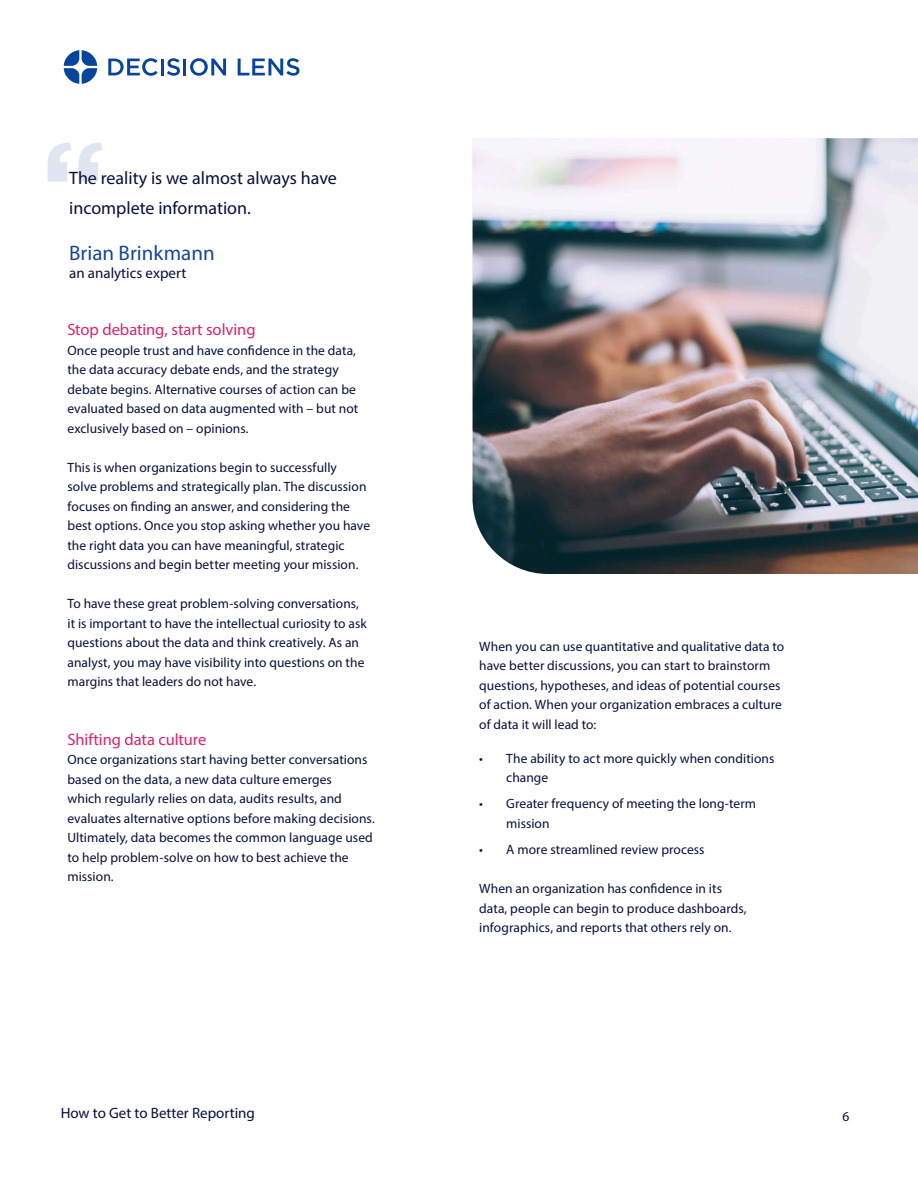
<style>
.page{position:relative;width:918px;height:1188px;background:#fff}
.page>*{position:absolute;margin:0;border:0;box-sizing:border-box;transform-origin:0 0}
.t1{font:700 121.5px "Gotham";color:rgb(9 68 153/.47)}
.t2{font:21px "Myriad Pro";color:#174796}
.t3{font:18px/30px "Myriad Pro";color:#08103b}
.Body_Copy{font:16.5px "Myriad Pro";letter-spacing:-.005em;color:#dd216c}
.t4{font:15px "Myriad Pro";color:#08103b}
.Body_Copy-2{font:13.5px/19.5px "Myriad Pro";letter-spacing:.005em;color:#08103b}
</style>
<div class="page">
<svg style="left:108px;top:58px;width:50px;height:18px"></svg>
<hr style="left:161px;top:59px;width:3px;height:16px;background:#084499">
<svg style="left:167px;top:58px;width:59px;height:18px"></svg>
<svg style="left:238px;top:58px;width:61px;height:18px"></svg>
<svg style="left:64px;top:50px;width:33px;height:34px"></svg>
<img style="left:473px;top:138px;width:445px;height:436px">
<h1 class="t1" style="left:41px;top:112px;width:67px">“</h1>
<p class="t3" style="left:69px;top:163px;width:269px">The reality is we almost always have incomplete information.</p>
<p class="t2" style="left:69px;top:240px;width:147px">Brian Brinkmann</p>
<p class="t4" style="left:69px;top:264px;width:119px">an analytics expert</p>
<p class="Body_Copy" style="left:68px;top:320px;width:190px">Stop debating, start solving</p>
<p class="Body_Copy-2" style="left:68px;top:340px;width:292px">Once people trust and have confidence in the data, the data accuracy debate ends, and the strategy debate begins. Alternative courses of action can be evaluated based on data augmented with – but not exclusively based on – opinions.</p>
<p class="Body_Copy-2" style="left:68px;top:457px;width:304px">This is when organizations begin to successfully<br>solve problems and strategically plan. The discussion focuses on finding an answer, and considering the best options. Once you stop asking whether you have the right data you can have meaningful, strategic discussions and begin better meeting your mission.</p>
<p class="Body_Copy-2" style="left:68px;top:594px;width:301px">To have these great problem-solving conversations, it is important to have the intellectual curiosity to ask questions about the data and think creatively. As an analyst, you may have visibility into questions on the margins that leaders do not have.</p>
<p class="Body_Copy" style="left:68px;top:729px;width:140px">Shifting data culture</p>
<p class="Body_Copy-2" style="left:68px;top:750px;width:309px">Once organizations start having better conversations based on the data, a new data culture emerges<br>which regularly relies on data, audits results, and evaluates alternative options before making decisions.<br>Ultimately, data becomes the common language used to help problem-solve on how to best achieve the mission.</p>
<p class="Body_Copy-2" style="left:479px;top:636px;width:307px">When you can use quantitative and qualitative data to have better discussions, you can start to brainstorm questions, hypotheses, and ideas of potential courses of action. When your organization embraces a culture of data it will lead to:</p>
<p class="Body_Copy-2" style="left:506px;top:748px;width:270px;text-indent:-27px">• The ability to act more quickly when conditions change</p>
<p class="Body_Copy-2" style="left:506px;top:794px;width:251px;text-indent:-27px">• Greater frequency of meeting the long-term mission</p>
<p class="Body_Copy-2" style="left:479px;top:840px;width:227px">• A more streamlined review process</p>
<p class="Body_Copy-2" style="left:479px;top:879px;width:269px">When an organization has confidence in its data, people can begin to produce dashboards, infographics, and reports that others rely on.</p>
<p class="t4" style="left:61px;top:1104px;width:196px">How to Get to Better Reporting</p>
<p class="Body_Copy-2" style="left:843px;top:1106px;width:8px">6</p>
</div>
